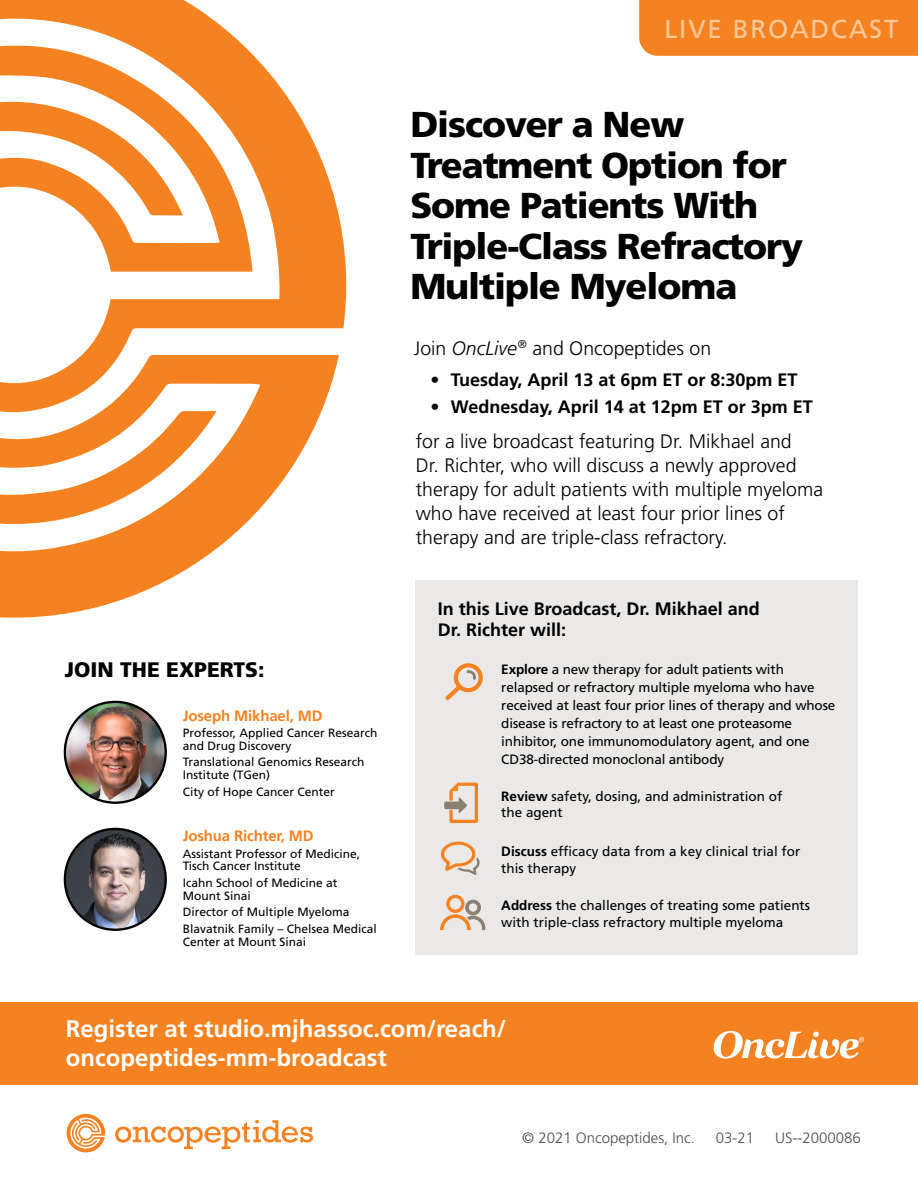
<style>
.page{position:relative;width:918px;height:1188px;background:#fff}
.page>*{position:absolute;margin:0;border:0;box-sizing:border-box;transform-origin:0 0}
.t1{font:900 36px/40.5px "Frutiger LT Std";letter-spacing:-.03em;color:#000}
.t2{font:25.95px "Frutiger LT Std";letter-spacing:.07em;color:#fdc99b}
.t3{font:700 24px/28.8px "Frutiger LT Std";color:#fff}
.t4{font:900 21px "Frutiger LT Std";color:#000}
.t5{font:300 19.5px/24px "Frutiger LT Std";color:#000}
.t6{font:700 18px/21.6px "Frutiger LT Std";color:#000}
.t7{font:300 15px "Frutiger LT Std";color:#4d4d4f}
.t8{font:700 15px "Frutiger LT Std";letter-spacing:-.01em;color:#f58220}
.t9{font:13.5px/18px "Frutiger LT Std";letter-spacing:-.01em;color:#000}
.t10{font:12px/12.8px "Frutiger LT Std";color:#000}
.s1{font-style:italic}
.s2{font-weight:700}
</style>
<div class="page">
<div style="left:1px;top:1002px;width:917px;height:83px;background:#f58220"></div>
<svg style="left:714px;top:1031px;width:150px;height:28px"></svg>
<img style="left:65px;top:829px;width:101px;height:101px;border-radius:50px">
<div style="left:64px;top:828px;width:103px;height:103px;border:2px solid #000;border-radius:50%"></div>
<img style="left:65px;top:702px;width:101px;height:101px;border-radius:50px">
<div style="left:64px;top:701px;width:103px;height:103px;border:2px solid #000;border-radius:50%"></div>
<svg style="left:115px;top:1120px;width:198px;height:29px"></svg>
<svg style="left:67px;top:1114px;width:38px;height:38px"></svg>
<svg style="left:0;top:0;width:346px;height:618px"></svg>
<div style="left:639px;top:0;width:279px;height:56px;background:#f58220"></div>
<div style="left:416px;top:580px;width:442px;height:375px;background:#ebe9e7"></div>
<svg style="left:444px;top:783px;width:34px;height:40px"></svg>
<svg style="left:440px;top:841px;width:40px;height:34px"></svg>
<div style="left:454px;top:663px;width:29px;height:29px;border:4px solid #f58220;border-radius:50%"></div>
<svg style="left:445px;top:669px;width:34px;height:32px"></svg>
<svg style="left:440px;top:895px;width:45px;height:35px"></svg>
<h2 class="t2" style="left:665px;top:13px;width:235px">LIVE BROADCAST</h2>
<h1 class="t1" style="left:410px;top:104px;width:394px">Discover a New<br>Treatment Option for<br>Some Patients With<br>Triple-Class Refractory<br>Multiple Myeloma</h1>
<h3 class="t5" style="left:414px;top:336px;width:299px">Join <span class="s1">OncLive</span><sup>®</sup> and Oncopeptides on</h3>
<h3 class="t6" style="left:430px;top:369px;width:369px">• Tuesday, April 13 at 6pm ET or 8:30pm ET</h3>
<h3 class="t6" style="left:430px;top:396px;width:384px">• Wednesday, April 14 at 12pm ET or 3pm ET</h3>
<h3 class="t5" style="left:416px;top:429px;width:409px">for a live broadcast featuring Dr. Mikhael and<br>Dr. Richter, who will discuss a newly approved therapy for adult patients with multiple myeloma who have received at least four prior lines of therapy and are triple-class refractory.</h3>
<h3 class="t4" style="left:65px;top:657px;width:201px">JOIN THE EXPERTS:</h3>
<p class="t8" style="left:183px;top:707px;width:141px">Joseph Mikhael, MD</p>
<p class="t10" style="left:183px;top:727px;width:196px">Professor, Applied Cancer Research and Drug Discovery</p>
<p class="t10" style="left:183px;top:756px;width:183px">Translational Genomics Research<br>Institute (TGen)</p>
<p class="t10" style="left:183px;top:785px;width:154px">City of Hope Cancer Center</p>
<p class="t8" style="left:183px;top:827px;width:133px">Joshua Richter, MD</p>
<p class="t10" style="left:183px;top:847px;width:179px">Assistant Professor of Medicine,<br>Tisch Cancer Institute</p>
<p class="t10" style="left:183px;top:876px;width:156px">Icahn School of Medicine at<br>Mount Sinai</p>
<p class="t10" style="left:183px;top:904px;width:196px;line-height:16.5px">Director of Multiple Myeloma<br>Blavatnik Family – Chelsea Medical</p>
<p class="t10" style="left:183px;top:935px;width:125px">Center at Mount Sinai</p>
<h3 class="t6" style="left:438px;top:598px;width:324px">In this Live Broadcast, Dr. Mikhael and<br>Dr. Richter will:</h3>
<p class="t9" style="left:501px;top:661px;width:336px"><span class="s2">Explore</span> a new therapy for adult patients with relapsed or refractory multiple myeloma who have received at least four prior lines of therapy and whose disease is refractory to at least one proteasome inhibitor, one immunomodulatory agent, and one CD38-directed monoclonal antibody</p>
<p class="t9" style="left:501px;top:788px;width:283px;line-height:16.2px"><span class="s2">Review</span> safety, dosing, and administration of the agent</p>
<p class="t9" style="left:501px;top:844px;width:301px;line-height:16.2px"><span class="s2">Discuss</span> efficacy data from a key clinical trial for this therapy</p>
<p class="t9" style="left:501px;top:898px;width:310px;line-height:16.2px"><span class="s2">Address</span> the challenges of treating some patients with triple-class refractory multiple myeloma</p>
<h3 class="t3" style="left:66px;top:1014px;width:442px">Register at studio.mjhassoc.com/reach/ oncopeptides-mm-broadcast</h3>
<p class="t7" style="left:522px;top:1130px;width:174px">© 2021 Oncopeptides, Inc.</p>
<p class="t7" style="left:716px;top:1130px;width:40px">03-21</p>
<p class="t7" style="left:775px;top:1130px;width:87px">US--2000086</p>
</div>
